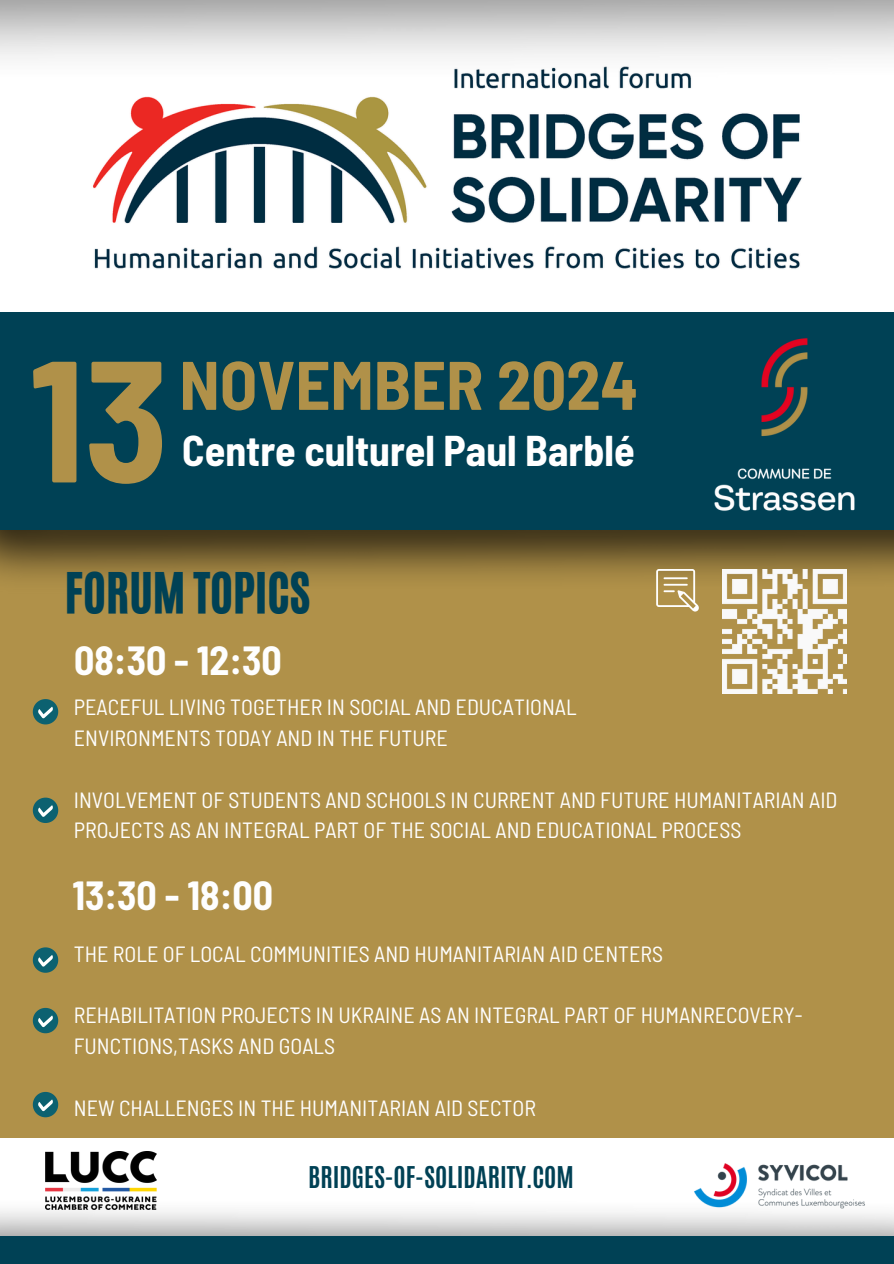
<style>
.page{position:relative;width:894px;height:1264px;background:#fff}
.page>*{position:absolute;margin:0;border:0;box-sizing:border-box;transform-origin:0 0}
.t1{font:700 semi-condensed 172.35px "Barlow";color:#b09149}
.t2{font:700 semi-condensed 68.55px "Barlow";color:#b09149}
.t3{font:47.1px "CA Generated";color:#004155}
.t4{font:700 semi-condensed 42px "Barlow";color:#fff}
.t5{font:700 semi-condensed 39.75px "Barlow";color:#fefefe}
.t6{font:700 25.05px "Antonio";color:#004155}
.t7{font:semi-condensed 22.05px/30.8px "Barlow";color:#fefefe}
</style>
<div class="page">
<img style="left:93px;top:96px;width:709px;height:173px">
<img style="left:0;top:1196px;width:893px;height:40px">
<div style="left:0;top:1236px;width:893px;height:27px;background:#004155"></div>
<div style="left:0;top:312px;width:893px;height:253px;background:#004155"></div>
<img style="left:0;top:0;width:893px;height:89px">
<img style="left:677px;top:1137px;width:206px;height:99px">
<img style="left:46px;top:1151px;width:110px;height:58px">
<div style="left:0;top:530px;width:893px;height:607px;background:#b09149"></div>
<img style="left:0;top:530px;width:893px;height:63px">
<svg style="left:33px;top:699px;width:25px;height:25px"></svg>
<svg style="left:33px;top:797px;width:25px;height:26px"></svg>
<svg style="left:33px;top:1091px;width:25px;height:26px"></svg>
<svg style="left:33px;top:947px;width:25px;height:25px"></svg>
<svg style="left:33px;top:1007px;width:25px;height:26px"></svg>
<img style="left:714px;top:338px;width:141px;height:173px">
<img style="left:722px;top:569px;width:124px;height:125px">
<svg style="left:656px;top:569px;width:43px;height:42px"></svg>
<p class="t1" style="left:29px;top:310px;width:140px">13</p>
<p class="t2" style="left:179px;top:341px;width:460px">NOVEMBER 2024</p>
<p class="t4" style="left:182px;top:423px;width:454px">Centre culturel Paul Barblé</p>
<h1 class="t3" style="left:65px;top:559px;width:247px">FORUM TOPICS</h1>
<p class="t5" style="left:74px;top:635px;width:209px">08:30 - 12:30</p>
<h3 class="t7" style="left:74px;top:691px;width:504px">PEACEFUL LIVING TOGETHER IN SOCIAL AND EDUCATIONAL</h3>
<p class="t7" style="left:74px;top:721px;width:375px">ENVIRONMENTS TODAY AND IN THE FUTURE</p>
<h2 class="t7" style="left:74px;top:783px;width:765px">INVOLVEMENT OF STUDENTS AND SCHOOLS IN CURRENT AND FUTURE HUMANITARIAN AID<br>PROJECTS AS AN INTEGRAL PART OF THE SOCIAL AND EDUCATIONAL PROCESS</h2>
<p class="t5" style="left:73px;top:870px;width:202px">13:30 - 18:00</p>
<p class="t7" style="left:74px;top:937px;width:590px">THE ROLE OF LOCAL COMMUNITIES AND HUMANITARIAN AID CENTERS</p>
<p class="t7" style="left:74px;top:999px;width:730px">REHABILITATION PROJECTS IN UKRAINE AS AN INTEGRAL PART OF HUMANRECOVERY-<br>FUNCTIONS,TASKS AND GOALS</p>
<h3 class="t7" style="left:74px;top:1091px;width:463px">NEW CHALLENGES IN THE HUMANITARIAN AID SECTOR</h3>
<p class="t6" style="left:308px;top:1159px;width:267px">BRIDGES-OF-SOLIDARITY.COM</p>
</div>
